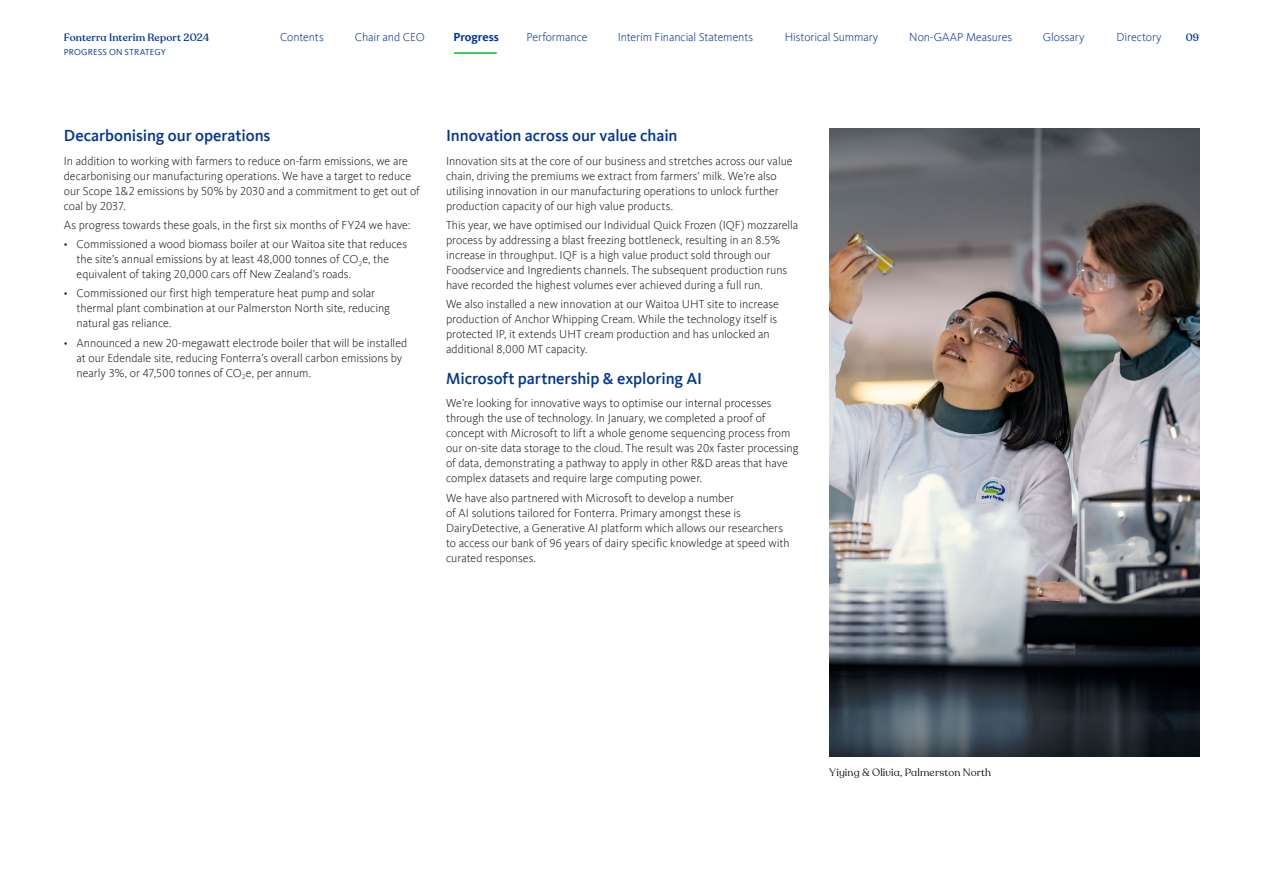
<style>
.page{position:relative;width:1263px;height:893px;background:#fff}
.page>*{position:absolute;margin:0;border:0;box-sizing:border-box;transform-origin:0 0}
.t1{font:500 16.5px "Kievit Offc Pro";letter-spacing:-.005em;color:#00349d}
.t2{font:300 12px/15px "Kievit Offc Pro";letter-spacing:-.005em;color:#1d1d1b}
.t3{font:300 12px "Kievit Offc Pro";letter-spacing:-.01em;color:#00349d}
.t4{font:700 12px "Kievit Offc Pro";letter-spacing:-.005em;color:#00349d}
.t5{font:10.5px "Recoleta Alt";letter-spacing:.015em;color:#1f191a}
.t6{font:500 10.5px "Recoleta Alt";letter-spacing:.015em;color:#00349d}
.t7{font:9px "Kievit Offc Pro";letter-spacing:.025em;color:#00349d}
</style>
<div class="page">
<img style="left:829px;top:128px;width:370px;height:629px">
<hr style="left:454px;top:52px;width:43px;height:2px;background:#00b91f">
<p class="t6" style="left:64px;top:31px;width:147px">Fonterra Interim Report 2024</p>
<p class="t3" style="left:280px;top:30px;width:45px">Contents</p>
<p class="t3" style="left:355px;top:30px;width:71px">Chair and CEO</p>
<p class="t4" style="left:453px;top:30px;width:47px">Progress</p>
<p class="t3" style="left:526px;top:30px;width:63px">Performance</p>
<p class="t3" style="left:618px;top:30px;width:137px">Interim Financial Statements</p>
<p class="t3" style="left:785px;top:30px;width:95px">Historical Summary</p>
<p class="t3" style="left:909px;top:30px;width:104px">Non-GAAP Measures</p>
<p class="t3" style="left:1043px;top:30px;width:43px">Glossary</p>
<p class="t3" style="left:1116px;top:30px;width:47px">Directory</p>
<p class="t6" style="left:1186px;top:31px;width:15px">09</p>
<p class="t7" style="left:64px;top:47px;width:104px">PROGRESS ON STRATEGY</p>
<h1 class="t1" style="left:64px;top:126px;width:208px">Decarbonising our operations</h1>
<p class="t2" style="left:64px;top:153px;width:358px">In addition to working with farmers to reduce on-farm emissions, we are decarbonising our manufacturing operations. We have a target to reduce our Scope 1&amp;2 emissions by 50% by 2030 and a commitment to get out of coal by 2037.</p>
<p class="t2" style="left:64px;top:217px;width:348px">As progress towards these goals, in the first six months of FY24 we have:</p>
<p class="t2" style="left:77px;top:236px;width:332px;text-indent:-13px">• Commissioned a wood biomass boiler at our Waitoa site that reduces the site’s annual emissions by at least 48,000 tonnes of CO<sub>2</sub>e, the equivalent of taking 20,000 cars off New Zealand’s roads.</p>
<p class="t2" style="left:77px;top:286px;width:315px;text-indent:-13px">• Commissioned our first high temperature heat pump and solar thermal plant combination at our Palmerston North site, reducing natural gas reliance.</p>
<p class="t2" style="left:77px;top:335px;width:332px;text-indent:-13px">• Announced a new 20-megawatt electrode boiler that will be installed at our Edendale site, reducing Fonterra’s overall carbon emissions by nearly 3%, or 47,500 tonnes of CO<sub>2</sub>e, per annum.</p>
<h1 class="t1" style="left:446px;top:126px;width:233px">Innovation across our value chain</h1>
<p class="t2" style="left:446px;top:153px;width:348px">Innovation sits at the core of our business and stretches across our value chain, driving the premiums we extract from farmers’ milk. We’re also utilising innovation in our manufacturing operations to unlock further production capacity of our high value products.</p>
<p class="t2" style="left:446px;top:217px;width:354px">This year, we have optimised our Individual Quick Frozen (IQF) mozzarella process by addressing a blast freezing bottleneck, resulting in an 8.5% increase in throughput. IQF is a high value product sold through our Foodservice and Ingredients channels. The subsequent production runs have recorded the highest volumes ever achieved during a full run.</p>
<p class="t2" style="left:446px;top:296px;width:334px">We also installed a new innovation at our Waitoa UHT site to increase production of Anchor Whipping Cream. While the technology itself is protected IP, it extends UHT cream production and has unlocked an additional 8,000 MT capacity.</p>
<h1 class="t1" style="left:446px;top:368px;width:258px">Microsoft partnership &amp; exploring AI</h1>
<p class="t2" style="left:446px;top:396px;width:354px">We’re looking for innovative ways to optimise our internal processes through the use of technology. In January, we completed a proof of concept with Microsoft to lift a whole genome sequencing process from our on-site data storage to the cloud. The result was 20x faster processing of data, demonstrating a pathway to apply in other R&amp;D areas that have complex datasets and require large computing power.</p>
<p class="t2" style="left:446px;top:490px;width:345px">We have also partnered with Microsoft to develop a number<br>of AI solutions tailored for Fonterra. Primary amongst these is DairyDetective, a Generative AI platform which allows our researchers to access our bank of 96 years of dairy specific knowledge at speed with curated responses.</p>
<p class="t5" style="left:829px;top:766px;width:163px">Yiying &amp; Olivia, Palmerston North</p>
</div>
